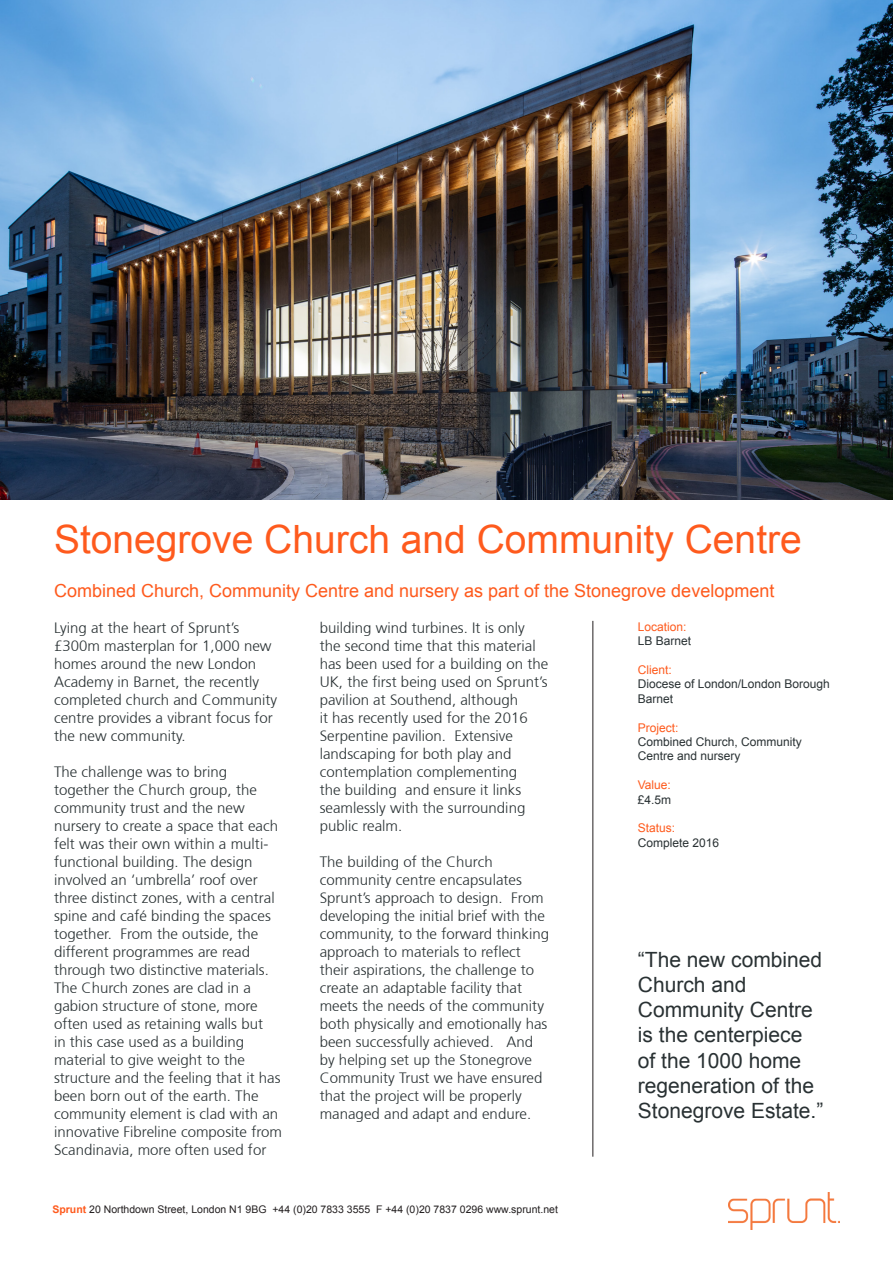
<style>
.page{position:relative;width:893px;height:1263px;background:#fff}
.page>*{position:absolute;margin:0;border:0;box-sizing:border-box;transform-origin:0 0}
.t1{font:39px "Arial";color:#fe5a1d}
.t2{font:21px/25.2px "Arial";color:#293133}
.t3{font:18px "Arial";color:#fe5a1d}
.t4{font:300 15px/18px "Frutiger 45";color:#293133}
.t5{font:12px/14.4px "Arial";color:#293133}
.t6{font:12px "Arial";color:#fe5a1d}
.t7{font:10.5px "Arial";color:#231f20}
.s1{font-weight:700;color:#fe5a1d}
</style>
<div class="page">
<hr style="left:592px;top:621px;width:1px;height:536px;background:#231f20">
<img style="left:728px;top:1192px;width:112px;height:37px">
<img style="left:0;top:0;width:893px;height:500px">
<h1 class="t1" style="left:54px;top:514px;width:749px">Stonegrove Church and Community Centre</h1>
<p class="t3" style="left:54px;top:579px;width:722px">Combined Church, Community Centre and nursery as part of the Stonegrove development</p>
<p class="t4" style="left:54px;top:619px;width:225px">Lying at the heart of Sprunt’s £300m masterplan for 1,000 new homes around the new London<br>Academy in Barnet, the recently completed church and Community centre provides a vibrant focus for the new community.</p>
<p class="t4" style="left:54px;top:763px;width:229px">The challenge was to bring together the Church group, the community trust and the new nursery to create a space that each felt was their own within a multi&shy;functional building. The design involved an ‘umbrella’ roof over three distinct zones, with a central spine and café binding the spaces together. From the outside, the different programmes are read through two distinctive materials.<br>The Church zones are clad in a gabion structure of stone, more often used as retaining walls but<br>in this case used as a building material to give weight to the structure and the feeling that it has been born out of the earth. The community element is clad with an innovative Fibreline composite from<br>Scandinavia, more often used for</p>
<p class="t4" style="left:320px;top:619px;width:230px">building wind turbines. It is only the second time that this material has been used for a building on the<br>UK, the first being used on Sprunt’s pavilion at Southend, although<br>it has recently used for the 2016<br>Serpentine pavilion. Extensive landscaping for both play and contemplation complementing<br>the building and ensure it links seamlessly with the surrounding public realm.</p>
<p class="t4" style="left:320px;top:853px;width:231px">The building of the Church community centre encapsulates Sprunt’s approach to design. From developing the initial brief with the community, to the forward thinking approach to materials to reflect their aspirations, the challenge to create an adaptable facility that meets the needs of the community both physically and emotionally has been successfully achieved. And by helping set up the Stonegrove Community Trust we have ensured that the project will be properly managed and adapt and endure.</p>
<p class="t6" style="left:638px;top:619px;width:50px">Location:</p>
<p class="t5" style="left:638px;top:634px;width:55px">LB Barnet</p>
<p class="t6" style="left:638px;top:662px;width:36px">Client:</p>
<p class="t5" style="left:638px;top:677px;width:194px">Diocese of London/London Borough<br>Barnet</p>
<p class="t6" style="left:638px;top:719px;width:42px">Project:</p>
<p class="t5" style="left:638px;top:735px;width:166px">Combined Church, Community<br>Centre and nursery</p>
<p class="t6" style="left:638px;top:777px;width:35px">Value:</p>
<p class="t5" style="left:638px;top:792px;width:35px">£4.5m</p>
<p class="t6" style="left:638px;top:820px;width:39px">Status:</p>
<p class="t5" style="left:638px;top:835px;width:83px">Complete 2016</p>
<p class="t2" style="left:638px;top:947px;width:187px">“The new combined<br>Church and<br>Community Centre is the centerpiece of the 1000 home regeneration of the<br>Stonegrove Estate.”</p>
<p class="t7" style="left:52px;top:1202px;width:507px"><span class="s1">Sprunt</span> 20 Northdown Street, London N1 9BG +44 (0)20 7833 3555 F +44 (0)20 7837 0296 www.sprunt.net</p>
</div>
